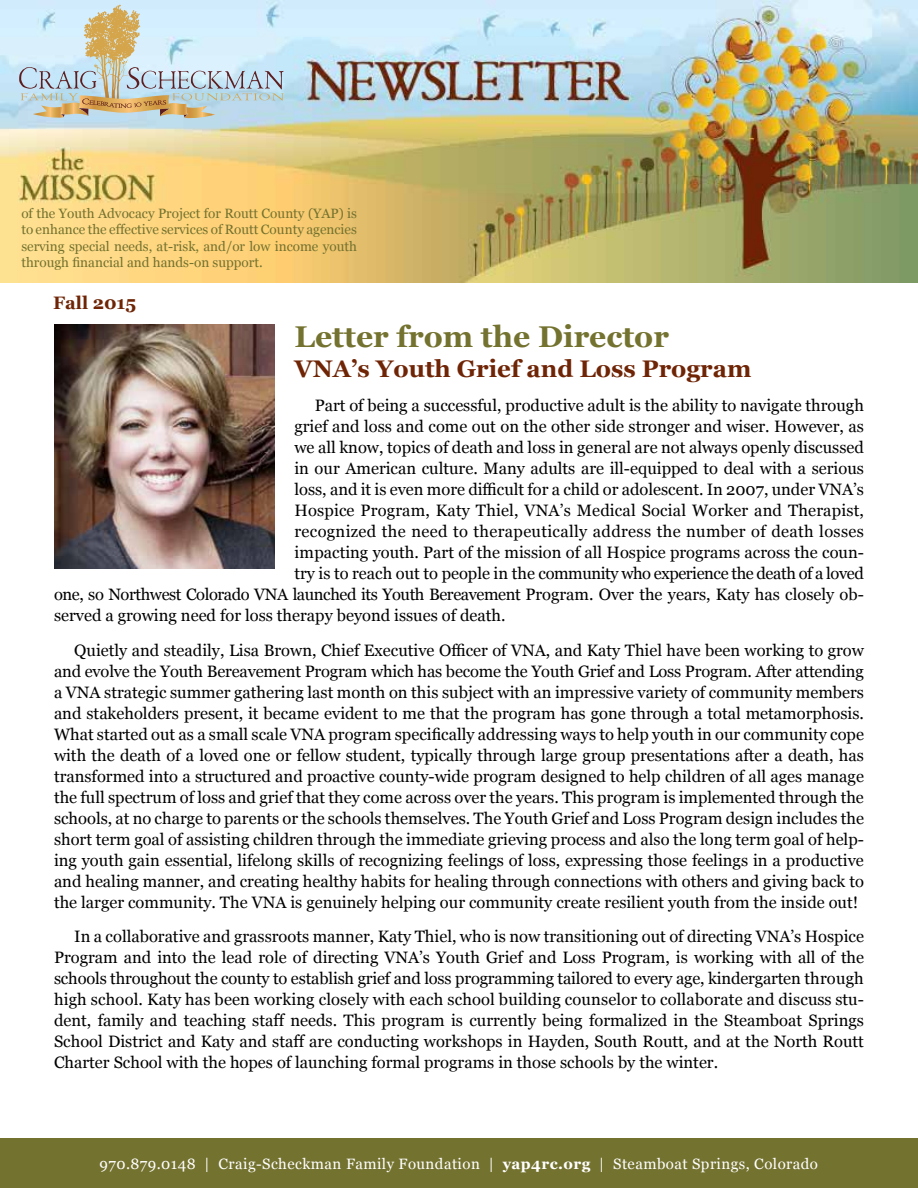
<style>
.page{position:relative;width:918px;height:1188px;background:#fff}
.page>*{position:absolute;margin:0;border:0;box-sizing:border-box;transform-origin:0 0}
.t1{font:700 30px "Georgia";color:#73722f}
.t2{font:700 24px "Georgia";color:#6e2405}
.t3{font:700 18px "Georgia";color:#6e2405}
.t4{font:16.5px/21px "Georgia";color:#000;text-align:justify}
.t5{font:16.5px "Georgia";letter-spacing:-.025em;color:#000}
.t6{font:16.5px "Georgia";letter-spacing:.02em;color:#000}
.t7{font:15px "Georgia";letter-spacing:.03em;color:#fff}
.t8{font:13.5px/16.2px "Georgia";color:#73722f;text-align:justify}
.s1{font-weight:700}
</style>
<div class="page">
<div style="left:0;top:1138px;width:918px;height:50px;background:#73722f"></div>
<img style="left:0;top:0;width:918px;height:282px">
<svg style="left:102px;top:5px;width:19px;height:13px"></svg>
<svg style="left:19px;top:67px;width:265px;height:52px;background:#bdc7c6"></svg>
<img style="left:54px;top:324px;width:220px;height:244px">
<p class="t8" style="left:21px;top:205px;width:337px">of the Youth Advocacy Project for Routt County (YAP) is to enhance the effective services of Routt County agencies serving special needs, at-risk, and/or low income youth through financial and hands-on support.</p>
<p class="t3" style="left:53px;top:289px;width:85px">Fall 2015</p>
<h1 class="t1" style="left:294px;top:314px;width:376px">Letter from the Director</h1>
<h2 class="t2" style="left:294px;top:350px;width:459px">VNA’s Youth Grief and Loss Program</h2>
<p class="t4" style="left:315px;top:394px;width:551px">Part of being a successful, productive adult is the ability to navigate through</p>
<p class="t4" style="left:294px;top:415px;width:571px">grief and loss and come out on the other side stronger and wiser. However, as</p>
<p class="t4" style="left:294px;top:436px;width:571px">we all know, topics of death and loss in general are not always openly discussed</p>
<p class="t4" style="left:294px;top:457px;width:571px">in our American culture. Many adults are ill-equipped to deal with a serious</p>
<p class="t4" style="left:294px;top:478px;width:571px">loss, and it is even more difficult for a child or adolescent. In 2007, under VNA’s</p>
<p class="t4" style="left:294px;top:499px;width:571px">Hospice Program, Katy Thiel, VNA’s Medical Social Worker and Therapist,</p>
<p class="t6" style="left:294px;top:519px;width:571px">recognized the need to therapeutically address the number of death losses</p>
<p class="t4" style="left:294px;top:541px;width:571px">impacting youth. Part of the mission of all Hospice programs across the coun-</p>
<p class="t5" style="left:294px;top:561px;width:571px">try is to reach out to people in the community who experience the death of a loved</p>
<p class="t5" style="left:54px;top:582px;width:812px">one, so Northwest Colorado VNA launched its Youth Bereavement Program. Over the years, Katy has closely ob-</p>
<p class="t4" style="left:54px;top:604px;width:453px">served a growing need for loss therapy beyond issues of death.</p>
<p class="t4" style="left:54px;top:639px;width:812px;text-indent:20px">Quietly and steadily, Lisa Brown, Chief Executive Officer of VNA, and Katy Thiel have been working to grow and evolve the Youth Bereavement Program which has become the Youth Grief and Loss Program. After attending a VNA strategic summer gathering last month on this subject with an impressive variety of community members and stakeholders present, it became evident to me that the program has gone through a total metamorphosis.<br>What started out as a small scale VNA program specifically addressing ways to help youth in our community cope with the death of a loved one or fellow student, typically through large group presentations after a death, has transformed into a structured and proactive county-wide program designed to help children of all ages manage the full spectrum of loss and grief that they come across over the years. This program is implemented through the schools, at no charge to parents or the schools themselves. The Youth Grief and Loss Program design includes the short term goal of assisting children through the immediate grieving process and also the long term goal of help&shy;ing youth gain essential, lifelong skills of recognizing feelings of loss, expressing those feelings in a productive and healing manner, and creating healthy habits for healing through connections with others and giving back to the larger community. The VNA is genuinely helping our community create resilient youth from the inside out!</p>
<p class="t4" style="left:54px;top:925px;width:812px;text-indent:20px">In a collaborative and grassroots manner, Katy Thiel, who is now transitioning out of directing VNA’s Hospice Program and into the lead role of directing VNA’s Youth Grief and Loss Program, is working with all of the schools throughout the county to establish grief and loss programming tailored to every age, kindergarten through high school. Katy has been working closely with each school building counselor to collaborate and discuss stu&shy;dent, family and teaching staff needs. This program is currently being formalized in the Steamboat Springs School District and Katy and staff are conducting workshops in Hayden, South Routt, and at the North Routt Charter School with the hopes of launching formal programs in those schools by the winter.</p>
<p class="t7" style="left:99px;top:1153px;width:720px">970.879.0148 | Craig-Scheckman Family Foundation | <span class="s1">yap4rc.org</span> | Steamboat Springs, Colorado</p>
</div>
